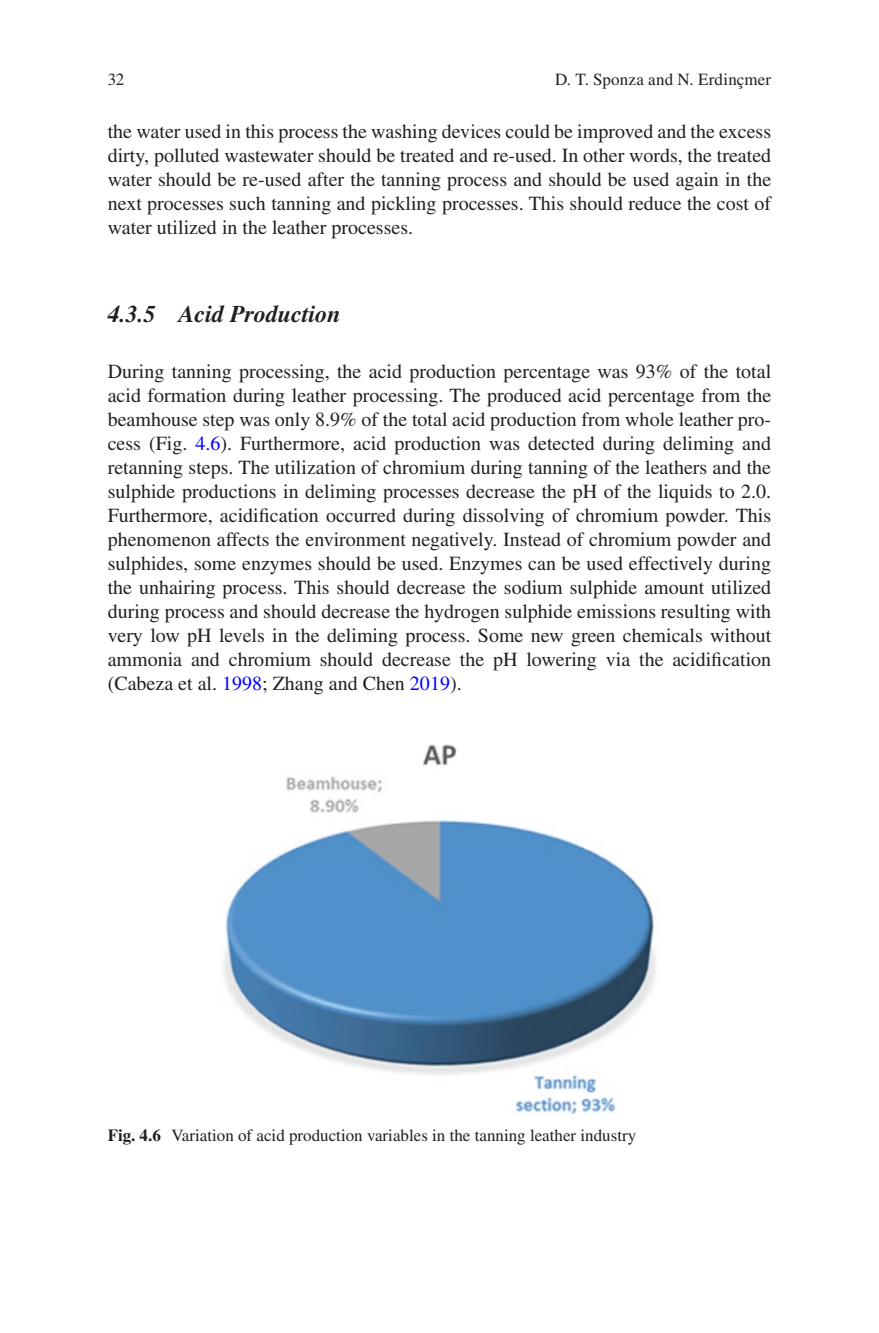
<style>
.page{position:relative;width:879px;height:1333px;background:#fff}
.page>*{position:absolute;margin:0;border:0;box-sizing:border-box;transform-origin:0 0}
._2_hd{font:italic 700 24px "Times LT Std";color:#231f20}
.Text_flush{font:20px/24px "Times LT Std";color:#231f20;text-align:justify}
.t1{font:17px "Times LT Std";color:#231f20}
.s1{color:#00f}
.s2{font-weight:700}
</style>
<div class="page">
<img style="left:223px;top:744px;width:433px;height:370px">
<p class="t1" style="left:555px;top:70px;width:218px">D. T. Sponza and N. Erdinçmer</p>
<p class="t1" style="left:108px;top:70px;width:18px">32</p>
<p class="Text_flush" style="left:108px;top:119px;width:665px">the water used in this process the washing devices could be improved and the excess dirty, polluted wastewater should be treated and re-used. In other words, the treated water should be re-used after the tanning process and should be used again in the next processes such tanning and pickling processes. This should reduce the cost of water utilized in the leather processes.</p>
<h3 class="_2_hd" style="left:108px;top:300px;width:235px">4.3.5 Acid Production</h3>
<p class="Text_flush" style="left:108px;top:359px;width:665px">During tanning processing, the acid production percentage was 93% of the total acid formation during leather processing. The produced acid percentage from the beamhouse step was only 8.9% of the total acid production from whole leather pro&shy;cess (Fig. <span class="s1">4.6</span>). Furthermore, acid production was detected during deliming and retanning steps. The utilization of chromium during tanning of the leathers and the sulphide productions in deliming processes decrease the pH of the liquids to 2.0.<br>Furthermore, acidification occurred during dissolving of chromium powder. This phenomenon affects the environment negatively. Instead of chromium powder and sulphides, some enzymes should be used. Enzymes can be used effectively during the unhairing process. This should decrease the sodium sulphide amount utilized during process and should decrease the hydrogen sulphide emissions resulting with very low pH levels in the deliming process. Some new green chemicals without ammonia and chromium should decrease the pH lowering via the acidification (Cabeza et al. <span class="s1">1998</span>; Zhang and Chen <span class="s1">2019</span>).</p>
<p class="t1" style="left:108px;top:1125px;width:530px"><span class="s2">Fig. 4.6</span> Variation of acid production variables in the tanning leather industry</p>
</div>
